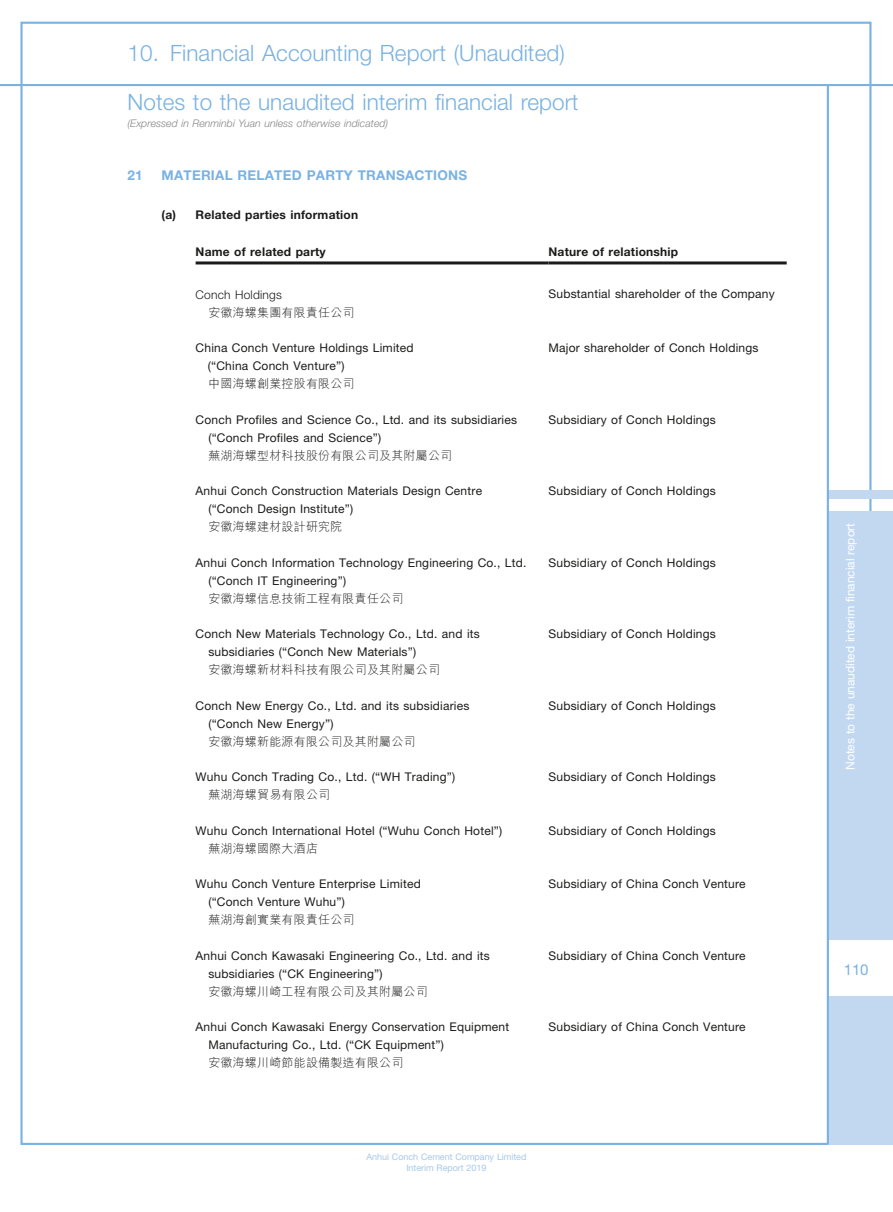
<style>
.page{position:relative;width:893px;height:1212px;background:#fff}
.page>*{position:absolute;margin:0;border:0;box-sizing:border-box;transform-origin:0 0}
.t1{font:300 22.5px "Helvetica Neue LT Std";letter-spacing:.005em;color:#7ab2e1}
.t2{font:15px "Helvetica Neue LT Std";color:#7ab2e1}
.t3{font:700 13.5px "Helvetica Neue LT Std";letter-spacing:.015em;color:#7ab2e1}
.t4{font:12px/18px "Helvetica Neue LT Std";letter-spacing:.015em;color:#1c1c1b}
.t5{font:300 12px "M Hei HK";letter-spacing:.015em;color:#1c1c1b}
.t6{font:700 12px "Helvetica Neue LT Std";letter-spacing:.015em;color:#1c1c1b}
.t7{font:12px "Helvetica Neue LT Std";letter-spacing:-.005em;color:#fff}
.t8{font:300 12px "Helvetica Neue LT Std";letter-spacing:.015em;color:#1c1c1b}
.t9{font:italic 300 10.5px "Helvetica Neue LT Std";letter-spacing:.005em;color:#878787}
.t10{font:9px/10.8px "Helvetica Neue LT Std";letter-spacing:-.005em;color:#a7c8eb;text-align:center}
</style>
<div class="page">
<div style="left:828px;top:511px;width:65px;height:634px;background:#c2d8f1"></div>
<div style="left:828px;top:490px;width:65px;height:9px;background:#c2d8f1"></div>
<hr style="left:0;top:84px;width:893px;height:2px;background:#7ab2e1">
<div style="left:828px;top:941px;width:65px;height:55px;background:#fff"></div>
<hr style="left:827px;top:86px;width:2px;height:1058px;background:#7ab2e1">
<hr style="left:196px;top:261px;width:353px;height:3px;background:#1c1c1b">
<hr style="left:549px;top:261px;width:238px;height:3px;background:#1c1c1b">
<h1 class="t1" style="left:128px;top:39px;width:33px">10.</h1>
<h1 class="t1" style="left:170px;top:39px;width:396px">Financial Accounting Report (Unaudited(</h1>
<h1 class="t1" style="left:128px;top:88px;width:453px">Notes to the unaudited interim financial report</h1>
<p class="t9" style="left:128px;top:117px;width:262px">(Expressed in Renminbi Yuan unless otherwise indicated(</p>
<p class="t3" style="left:128px;top:166px;width:17px">21</p>
<p class="t3" style="left:162px;top:166px;width:307px">MATERIAL RELATED PARTY TRANSACTIONS</p>
<p class="t6" style="left:162px;top:207px;width:16px">)a(</p>
<p class="t6" style="left:196px;top:207px;width:164px">Related parties information</p>
<p class="t6" style="left:196px;top:244px;width:132px">Name of related party</p>
<p class="t8" style="left:196px;top:287px;width:88px">Conch Holdings</p>
<p class="t5" style="left:208px;top:304px;width:148px">安徽海螺集團有限責任公司</p>
<p class="t4" style="left:208px;top:339px;width:207px;text-indent:-12px">China Conch Venture Holdings Limited (“China Conch Venture (“</p>
<p class="t5" style="left:208px;top:376px;width:148px">中國海螺創業控股有限公司</p>
<p class="t4" style="left:208px;top:410px;width:310px;text-indent:-13px">Conch Profiles and Science Co., Ltd. and its subsidiaries (“Conch Profiles and Science (“</p>
<p class="t5" style="left:208px;top:447px;width:245px">蕪湖海螺型材科技股份有限公司及其附屬公司</p>
<p class="t4" style="left:208px;top:482px;width:275px;text-indent:-13px">Anhui Conch Construction Materials Design Centre (“Conch Design Institute (“</p>
<p class="t5" style="left:208px;top:519px;width:136px">安徽海螺建材設計研究院</p>
<p class="t4" style="left:208px;top:553px;width:320px;text-indent:-13px">Anhui Conch Information Technology Engineering Co., Ltd. (“Conch IT Engineering (“</p>
<p class="t5" style="left:208px;top:590px;width:197px">安徽海螺信息技術工程有限責任公司</p>
<p class="t4" style="left:208px;top:625px;width:273px;text-indent:-13px">Conch New Materials Technology Co., Ltd. and its subsidiaries (“Conch New Materials (“</p>
<p class="t5" style="left:208px;top:662px;width:233px">安徽海螺新材料科技有限公司及其附屬公司</p>
<p class="t4" style="left:208px;top:696px;width:263px;text-indent:-13px">Conch New Energy Co., Ltd. and its subsidiaries (“Conch New Energy (“</p>
<p class="t5" style="left:208px;top:733px;width:209px">安徽海螺新能源有限公司及其附屬公司</p>
<p class="t4" style="left:196px;top:768px;width:261px">Wuhu Conch Trading Co., Ltd. (“WH Trading (“</p>
<p class="t5" style="left:208px;top:786px;width:123px">蕪湖海螺貿易有限公司</p>
<p class="t4" style="left:196px;top:821px;width:308px">Wuhu Conch International Hotel (“Wuhu Conch Hotel (“</p>
<p class="t5" style="left:208px;top:840px;width:111px">蕪湖海螺國際大酒店</p>
<p class="t4" style="left:208px;top:875px;width:214px;text-indent:-13px">Wuhu Conch Venture Enterprise Limited (“Conch Venture Wuhu (“</p>
<p class="t5" style="left:208px;top:911px;width:148px">蕪湖海創實業有限責任公司</p>
<p class="t4" style="left:208px;top:946px;width:283px;text-indent:-13px">Anhui Conch Kawasaki Engineering Co., Ltd. and its subsidiaries (“CK Engineering (“</p>
<p class="t5" style="left:208px;top:983px;width:221px">安徽海螺川崎工程有限公司及其附屬公司</p>
<p class="t4" style="left:208px;top:1018px;width:302px;text-indent:-13px">Anhui Conch Kawasaki Energy Conservation Equipment<br>Manufacturing Co., Ltd. (“CK Equipment (“</p>
<p class="t5" style="left:208px;top:1054px;width:197px">安徽海螺川崎節能設備製造有限公司</p>
<p class="t6" style="left:549px;top:244px;width:131px">Nature of relationship</p>
<p class="t4" style="left:548px;top:285px;width:228px">Substantial shareholder of the Company</p>
<p class="t4" style="left:548px;top:339px;width:212px">Major shareholder of Conch Holdings</p>
<p class="t4" style="left:548px;top:410px;width:169px">Subsidiary of Conch Holdings</p>
<p class="t4" style="left:548px;top:482px;width:169px">Subsidiary of Conch Holdings</p>
<p class="t4" style="left:548px;top:553px;width:169px">Subsidiary of Conch Holdings</p>
<p class="t4" style="left:548px;top:625px;width:169px">Subsidiary of Conch Holdings</p>
<p class="t4" style="left:548px;top:696px;width:169px">Subsidiary of Conch Holdings</p>
<p class="t4" style="left:548px;top:768px;width:169px">Subsidiary of Conch Holdings</p>
<p class="t4" style="left:548px;top:821px;width:169px">Subsidiary of Conch Holdings</p>
<p class="t4" style="left:548px;top:875px;width:199px">Subsidiary of China Conch Venture</p>
<p class="t4" style="left:548px;top:946px;width:199px">Subsidiary of China Conch Venture</p>
<p class="t4" style="left:548px;top:1018px;width:199px">Subsidiary of China Conch Venture</p>
<p class="t10" style="left:366px;top:1151px;width:161px">Anhui Conch Cement Company Limited<br>Interim Report 2019</p>
<p class="t7" style="left:843px;top:770px;width:248px;rotate:-90deg">Notes to the unaudited interim financial report</p>
<p class="t2" style="left:844px;top:960px;width:26px">110</p>
</div>
